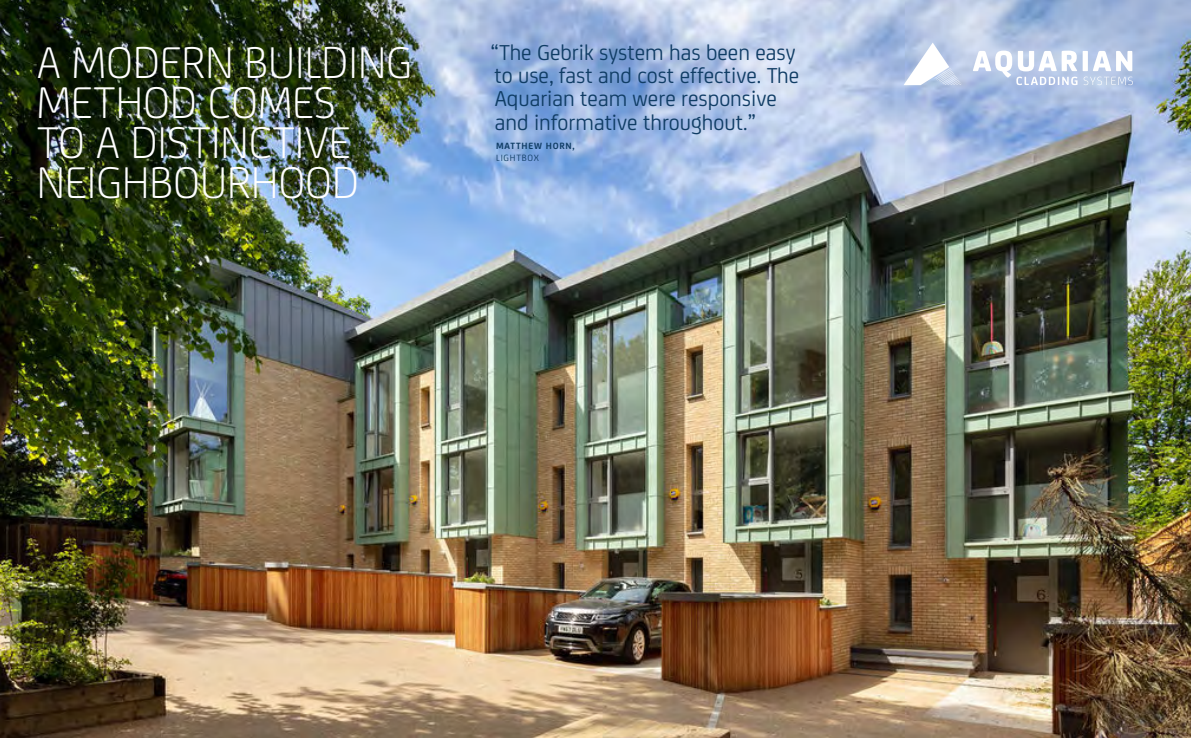
<style>
.page{position:relative;width:1191px;height:738px;background:#fff}
.page>*{position:absolute;margin:0;border:0;box-sizing:border-box;transform-origin:0 0}
.t1{font:300 47.4px/39.8px "FS Joey";color:#fff}
.t2{font:23px/23.2px "FS Joey";color:#103d65}
.t3{font:700 9.7px "FS Joey";letter-spacing:.08em;color:#103d65}
.t4{font:9.7px "FS Joey";letter-spacing:.08em;color:#103d65}
</style>
<div class="page">
<img style="left:0;top:0;width:1191px;height:737px">
<svg style="left:973px;top:51px;width:159px;height:34px"></svg>
<svg style="left:903px;top:43px;width:59px;height:42px"></svg>
<h1 class="t1" style="left:37px;top:40px;width:377px">A MODERN BUILDING<br>METHOD COMES<br>TO A DISTINCTIVE<br>NEIGHBOURHOOD</h1>
<p class="t2" style="left:490px;top:39px;width:310px">“The Gebrik system has been easy to use, fast and cost effective. The<br>Aquarian team were responsive and informative throughout.”</p>
<p class="t3" style="left:496px;top:139px;width:80px">MATTHEW HORN,</p>
<p class="t4" style="left:496px;top:151px;width:44px">LIGHTBOX</p>
</div>
